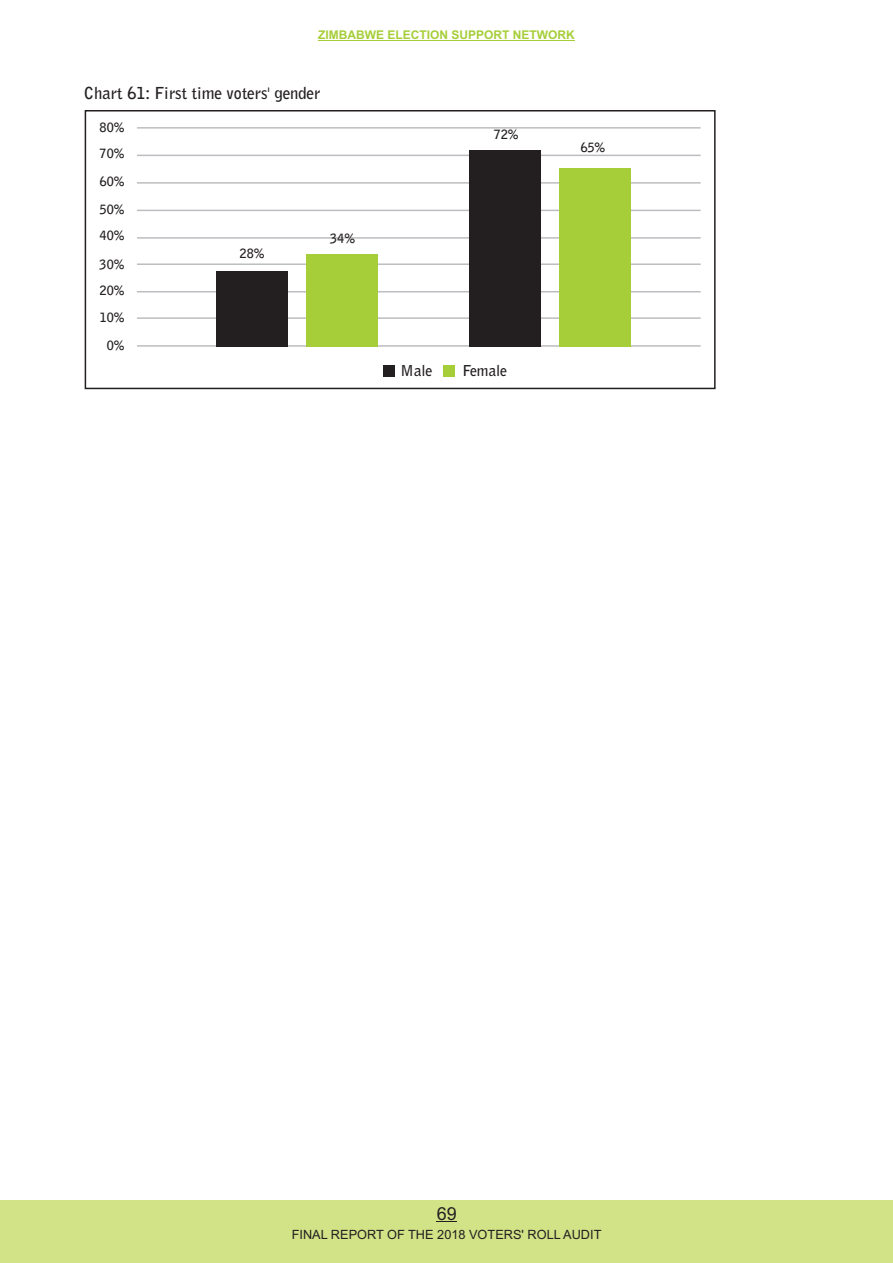
<style>
.page{position:relative;width:893px;height:1263px;background:#fff}
.page>*{position:absolute;margin:0;border:0;box-sizing:border-box;transform-origin:0 0}
.t1{font:18px "Arial";color:#231f20}
.t2{font:700 16.5px "Bell Gothic BT";color:#231f20}
.t3{font:700 15px "Bell Gothic BT";color:#231f20}
.t4{font:700 12.75px/27.2px "Bell Gothic BT";color:#231f20}
.t5{font:12.75px "Arial";color:#231f20}
.t6{font:700 12px "Arial";color:#a6ce39}
</style>
<div class="page">
<div style="left:85px;top:110px;width:631px;height:279px;border:1px solid #231f20"></div>
<hr style="left:137px;top:345px;width:564px;height:2px;background:#bcbdc0">
<hr style="left:137px;top:317px;width:564px;height:2px;background:#bcbdc0">
<hr style="left:137px;top:291px;width:564px;height:1px;background:#bcbdc0">
<hr style="left:137px;top:263px;width:564px;height:2px;background:#bcbdc0">
<hr style="left:137px;top:237px;width:564px;height:2px;background:#bcbdc0">
<hr style="left:137px;top:210px;width:564px;height:1px;background:#bcbdc0">
<hr style="left:137px;top:182px;width:564px;height:2px;background:#bcbdc0">
<hr style="left:137px;top:155px;width:564px;height:1px;background:#bcbdc0">
<hr style="left:137px;top:127px;width:564px;height:2px;background:#bcbdc0">
<div style="left:216px;top:271px;width:71px;height:75px;background:#231f20"></div>
<div style="left:306px;top:254px;width:72px;height:92px;background:#a6ce39"></div>
<div style="left:469px;top:150px;width:71px;height:196px;background:#231f20"></div>
<div style="left:559px;top:168px;width:72px;height:178px;background:#a6ce39"></div>
<div style="left:443px;top:365px;width:12px;height:12px;background:#a6ce39"></div>
<div style="left:383px;top:365px;width:12px;height:12px;background:#231f20"></div>
<div style="left:0;top:1200px;width:893px;height:63px;background:#d2e287"></div>
<svg style="left:437px;top:1221px;width:20px;height:1px"></svg>
<hr style="left:318px;top:40px;width:257px;height:1px;background:#a6ce39">
<p class="t6" style="left:318px;top:31px;width:258px">ZIMBABWE ELECTION SUPPORT NETWORK</p>
<p class="t2" style="left:84px;top:87px;width:238px">Chart 61: First time voters' gender</p>
<p class="t4" style="left:100px;top:116px;width:26px;line-height:26.1px">80%<br>70%</p>
<p class="t4" style="left:100px;top:169px;width:26px;text-align:justify">60% 50% 40%</p>
<p class="t4" style="left:100px;top:252px;width:26px;text-align:center">30%<br>20%<br>10%<br>0%</p>
<p class="t4" style="left:240px;top:241px;width:26px">28%</p>
<p class="t4" style="left:330px;top:226px;width:26px">34%</p>
<p class="t4" style="left:494px;top:122px;width:26px">72%</p>
<p class="t3" style="left:401px;top:365px;width:33px">Male</p>
<p class="t3" style="left:463px;top:365px;width:46px">Female</p>
<p class="t4" style="left:580px;top:135px;width:26px">65%</p>
<h1 class="t1" style="left:437px;top:1207px;width:22px">69</h1>
<p class="t5" style="left:292px;top:1229px;width:311px">FINAL REPORT OF THE 2018 VOTERS' ROLL AUDIT</p>
</div>
